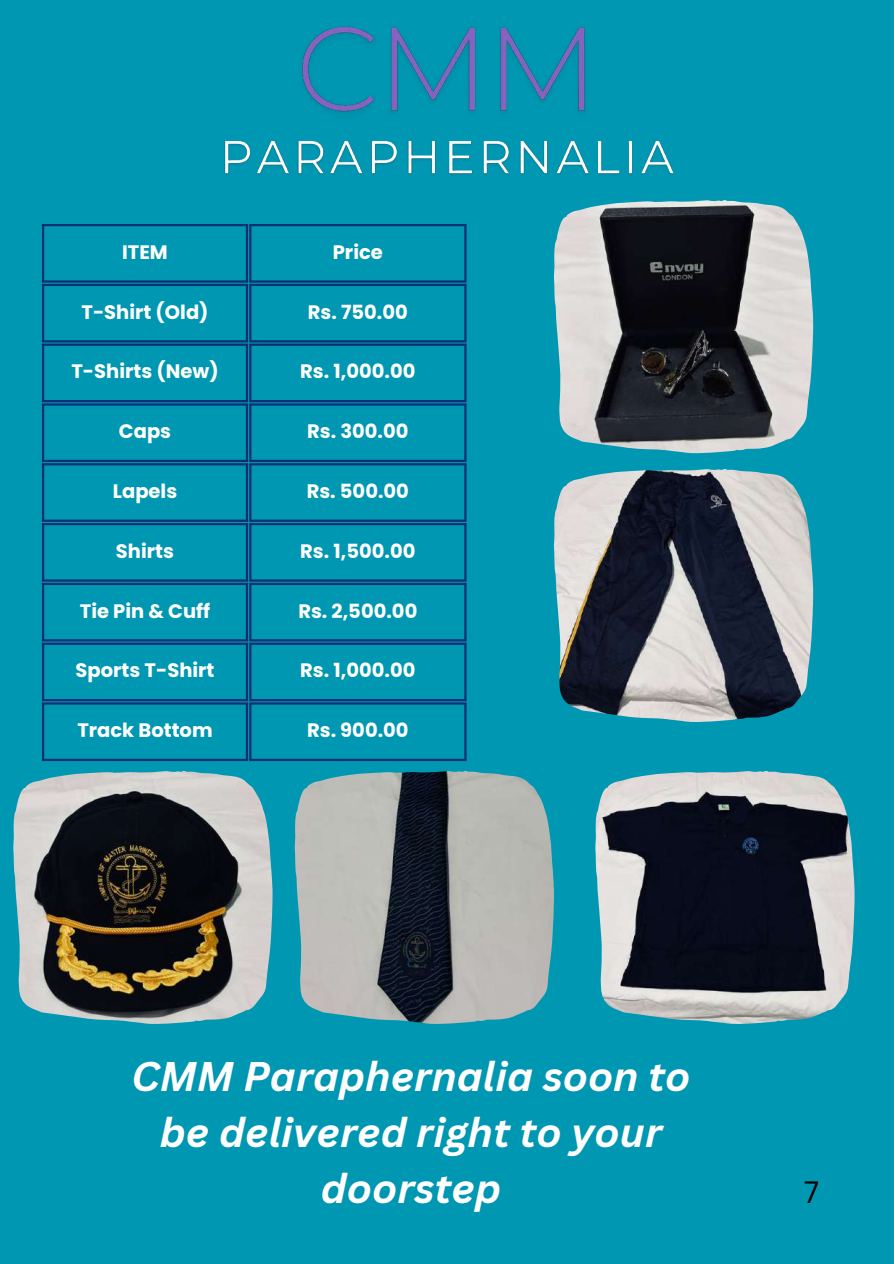
<style>
.page{position:relative;width:894px;height:1264px;background:#fff}
.page>*{position:absolute;margin:0;border:0;box-sizing:border-box;transform-origin:0 0}
.t1{font:italic 700 40.35px/56.2px "Canva Sans";color:#fff;text-align:center}
.t2{font:30px "Canva Sans";color:#000}
.t3{font:700 19.5px "Poppins";color:#fff}
</style>
<div class="page">
<div style="left:0;top:0;width:893px;height:1263px;background:#0097b2"></div>
<img style="left:302px;top:26px;width:283px;height:89px">
<img style="left:224px;top:140px;width:450px;height:34px">
<hr style="left:42px;top:226px;width:2px;height:54px;background:#0f2f76">
<hr style="left:246px;top:226px;width:2px;height:54px;background:#0f2f76">
<hr style="left:42px;top:224px;width:206px;height:2px;background:#0f2f76">
<hr style="left:42px;top:280px;width:206px;height:3px;background:#0f2f76">
<hr style="left:249px;top:226px;width:2px;height:54px;background:#0f2f76">
<hr style="left:464px;top:226px;width:2px;height:54px;background:#0f2f76">
<hr style="left:249px;top:224px;width:217px;height:2px;background:#0f2f76">
<hr style="left:249px;top:280px;width:217px;height:3px;background:#0f2f76">
<hr style="left:42px;top:286px;width:2px;height:54px;background:#0f2f76">
<hr style="left:246px;top:286px;width:2px;height:54px;background:#0f2f76">
<hr style="left:42px;top:284px;width:206px;height:2px;background:#0f2f76">
<hr style="left:42px;top:340px;width:206px;height:2px;background:#0f2f76">
<hr style="left:249px;top:286px;width:2px;height:54px;background:#0f2f76">
<hr style="left:464px;top:286px;width:2px;height:54px;background:#0f2f76">
<hr style="left:249px;top:284px;width:217px;height:2px;background:#0f2f76">
<hr style="left:249px;top:340px;width:217px;height:2px;background:#0f2f76">
<hr style="left:42px;top:346px;width:2px;height:54px;background:#0f2f76">
<hr style="left:246px;top:346px;width:2px;height:54px;background:#0f2f76">
<hr style="left:42px;top:343px;width:206px;height:3px;background:#0f2f76">
<hr style="left:42px;top:400px;width:206px;height:2px;background:#0f2f76">
<hr style="left:249px;top:346px;width:2px;height:54px;background:#0f2f76">
<hr style="left:464px;top:346px;width:2px;height:54px;background:#0f2f76">
<hr style="left:249px;top:343px;width:217px;height:3px;background:#0f2f76">
<hr style="left:249px;top:400px;width:217px;height:2px;background:#0f2f76">
<hr style="left:42px;top:405px;width:2px;height:55px;background:#0f2f76">
<hr style="left:246px;top:405px;width:2px;height:55px;background:#0f2f76">
<hr style="left:42px;top:403px;width:206px;height:2px;background:#0f2f76">
<hr style="left:42px;top:460px;width:206px;height:2px;background:#0f2f76">
<hr style="left:249px;top:405px;width:2px;height:55px;background:#0f2f76">
<hr style="left:464px;top:405px;width:2px;height:55px;background:#0f2f76">
<hr style="left:249px;top:403px;width:217px;height:2px;background:#0f2f76">
<hr style="left:249px;top:460px;width:217px;height:2px;background:#0f2f76">
<hr style="left:42px;top:465px;width:2px;height:54px;background:#0f2f76">
<hr style="left:246px;top:465px;width:2px;height:54px;background:#0f2f76">
<hr style="left:42px;top:463px;width:206px;height:2px;background:#0f2f76">
<hr style="left:42px;top:519px;width:206px;height:3px;background:#0f2f76">
<hr style="left:249px;top:465px;width:2px;height:54px;background:#0f2f76">
<hr style="left:464px;top:465px;width:2px;height:54px;background:#0f2f76">
<hr style="left:249px;top:463px;width:217px;height:2px;background:#0f2f76">
<hr style="left:249px;top:519px;width:217px;height:3px;background:#0f2f76">
<hr style="left:42px;top:525px;width:2px;height:54px;background:#0f2f76">
<hr style="left:246px;top:525px;width:2px;height:54px;background:#0f2f76">
<hr style="left:42px;top:523px;width:206px;height:2px;background:#0f2f76">
<hr style="left:42px;top:579px;width:206px;height:2px;background:#0f2f76">
<hr style="left:249px;top:525px;width:2px;height:54px;background:#0f2f76">
<hr style="left:464px;top:525px;width:2px;height:54px;background:#0f2f76">
<hr style="left:249px;top:523px;width:217px;height:2px;background:#0f2f76">
<hr style="left:249px;top:579px;width:217px;height:2px;background:#0f2f76">
<hr style="left:42px;top:585px;width:2px;height:54px;background:#0f2f76">
<hr style="left:246px;top:585px;width:2px;height:54px;background:#0f2f76">
<hr style="left:42px;top:583px;width:206px;height:2px;background:#0f2f76">
<hr style="left:42px;top:639px;width:206px;height:2px;background:#0f2f76">
<hr style="left:249px;top:585px;width:2px;height:54px;background:#0f2f76">
<hr style="left:464px;top:585px;width:2px;height:54px;background:#0f2f76">
<hr style="left:249px;top:583px;width:217px;height:2px;background:#0f2f76">
<hr style="left:249px;top:639px;width:217px;height:2px;background:#0f2f76">
<hr style="left:42px;top:645px;width:2px;height:54px;background:#0f2f76">
<hr style="left:246px;top:645px;width:2px;height:54px;background:#0f2f76">
<hr style="left:42px;top:642px;width:206px;height:3px;background:#0f2f76">
<hr style="left:42px;top:699px;width:206px;height:2px;background:#0f2f76">
<hr style="left:249px;top:645px;width:2px;height:54px;background:#0f2f76">
<hr style="left:464px;top:645px;width:2px;height:54px;background:#0f2f76">
<hr style="left:249px;top:642px;width:217px;height:3px;background:#0f2f76">
<hr style="left:249px;top:699px;width:217px;height:2px;background:#0f2f76">
<hr style="left:42px;top:704px;width:2px;height:54px;background:#0f2f76">
<hr style="left:246px;top:704px;width:2px;height:54px;background:#0f2f76">
<hr style="left:42px;top:702px;width:206px;height:2px;background:#0f2f76">
<hr style="left:42px;top:758px;width:206px;height:3px;background:#0f2f76">
<hr style="left:249px;top:704px;width:2px;height:54px;background:#0f2f76">
<hr style="left:464px;top:704px;width:2px;height:54px;background:#0f2f76">
<hr style="left:249px;top:702px;width:217px;height:2px;background:#0f2f76">
<hr style="left:249px;top:758px;width:217px;height:3px;background:#0f2f76">
<img style="left:553px;top:200px;width:259px;height:253px">
<img style="left:553px;top:469px;width:259px;height:253px">
<img style="left:595px;top:770px;width:259px;height:253px">
<img style="left:294px;top:771px;width:259px;height:252px">
<img style="left:13px;top:771px;width:259px;height:252px">
<p class="t3" style="left:122px;top:238px;width:47px">ITEM</p>
<p class="t3" style="left:333px;top:238px;width:52px">Price</p>
<p class="t3" style="left:81px;top:298px;width:129px">T-Shirt (Old)</p>
<p class="t3" style="left:308px;top:298px;width:101px">Rs. 750.00</p>
<p class="t3" style="left:71px;top:358px;width:149px">T-Shirts (New)</p>
<p class="t3" style="left:300px;top:358px;width:117px">Rs. 1,000.00</p>
<p class="t3" style="left:119px;top:418px;width:54px">Caps</p>
<p class="t3" style="left:307px;top:418px;width:103px">Rs. 300.00</p>
<p class="t3" style="left:113px;top:477px;width:66px">Lapels</p>
<p class="t3" style="left:306px;top:477px;width:104px">Rs. 500.00</p>
<p class="t3" style="left:116px;top:537px;width:60px">Shirts</p>
<p class="t3" style="left:300px;top:537px;width:117px">Rs. 1,500.00</p>
<p class="t3" style="left:80px;top:597px;width:132px">Tie Pin &amp; Cuff</p>
<p class="t3" style="left:298px;top:597px;width:120px">Rs. 2,500.00</p>
<p class="t3" style="left:75px;top:657px;width:140px">Sports T-Shirt</p>
<p class="t3" style="left:300px;top:657px;width:117px">Rs. 1,000.00</p>
<p class="t3" style="left:77px;top:716px;width:137px">Track Bottom</p>
<p class="t3" style="left:307px;top:716px;width:103px">Rs. 900.00</p>
<h1 class="t1" style="left:131px;top:1047px;width:560px">CMM Paraphernalia soon to be delivered right to your doorstep</h1>
<h2 class="t2" style="left:804px;top:1170px;width:16px">7</h2>
</div>
